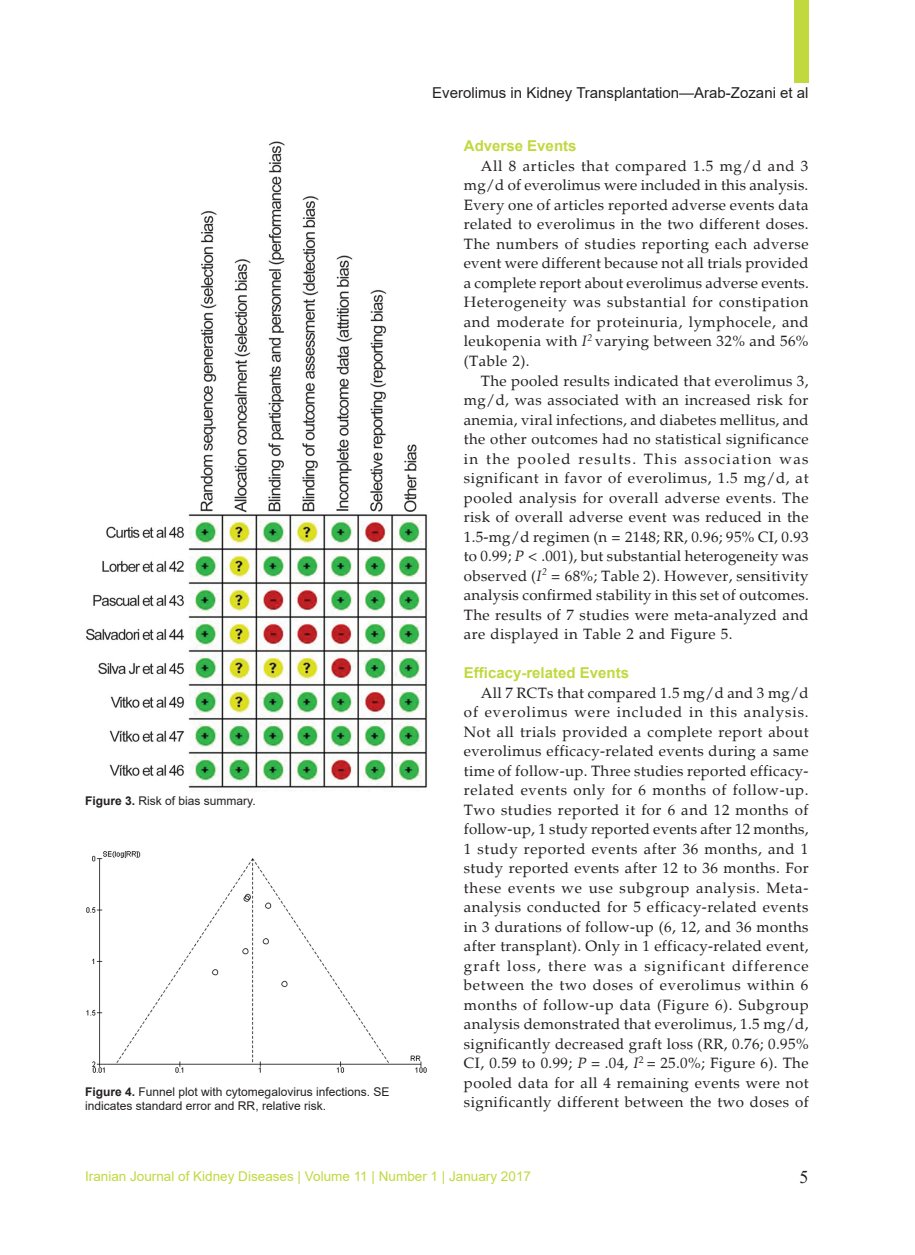
<style>
.page{position:relative;width:915px;height:1255px;background:#fff}
.page>*{position:absolute;margin:0;border:0;box-sizing:border-box;transform-origin:0 0}
.t1{font:18px "Times New Roman";color:#231f20}
.t2{font:15px/19.5px "Palatino";letter-spacing:.025em;color:#231f20;text-align:justify}
.t3{font:15px "Arial";color:#231f20}
.t4{font:700 15px "Arial";color:#c2d83f}
.t5{font:13.5px "Arial";color:#c2d83f}
.t6{font:12px/14.4px "Arial";color:#231f20}
.s1{font-weight:700}
.s2{font-style:italic}
</style>
<div class="page">
<div style="left:793px;top:0;width:15px;height:83px;background:#c2d83f"></div>
<img style="left:86px;top:141px;width:342px;height:651px">
<img style="left:86px;top:851px;width:341px;height:222px">
<p class="t6" style="left:85px;top:793px;width:172px"><span class="s1">Figure 3.</span> Risk of bias summary.</p>
<p class="t6" style="left:85px;top:1084px;width:306px"><span class="s1">Figure 4.</span> Funnel plot with cytomegalovirus infections. SE indicates standard error and RR, relative risk.</p>
<p class="t3" style="left:432px;top:82px;width:377px">Everolimus in Kidney Transplantation—Arab-Zozani et al</p>
<p class="t4" style="left:463px;top:135px;width:114px">Adverse Events</p>
<p class="t2" style="left:463px;top:156px;width:346px;text-indent:17px">All 8 articles that compared 1.5 mg/d and 3 mg/d of everolimus were included in this analysis.<br>Every one of articles reported adverse events data related to everolimus in the two different doses.<br>The numbers of studies reporting each adverse event were different because not all trials provided a complete report about everolimus adverse events.<br>Heterogeneity was substantial for constipation and moderate for proteinuria, lymphocele, and leukopenia with <span class="s2">I</span><sup>2</sup> varying between 32% and 56% (Table 2).</p>
<p class="t2" style="left:463px;top:371px;width:346px;text-indent:17px">The pooled results indicated that everolimus 3, mg/d, was associated with an increased risk for anemia, viral infections, and diabetes mellitus, and the other outcomes had no statistical significance in the pooled results. This association was significant in favor of everolimus, 1.5 mg/d, at pooled analysis for overall adverse events. The risk of overall adverse event was reduced in the 1.5-mg/d regimen (n = 2148; RR, 0.96; 95% CI, 0.93 to 0.99; <span class="s2">P</span> &lt; .001), but substantial heterogeneity was observed (<span class="s2">I</span><sup>2</sup> = 68%; Table 2). However, sensitivity analysis confirmed stability in this set of outcomes.<br>The results of 7 studies were meta-analyzed and are displayed in Table 2 and Figure 5.</p>
<p class="t4" style="left:463px;top:662px;width:167px">Efficacy-related Events</p>
<p class="t2" style="left:463px;top:683px;width:346px;text-indent:17px">All 7 RCTs that compared 1.5 mg/d and 3 mg/d of everolimus were included in this analysis.<br>Not all trials provided a complete report about everolimus efficacy-related events during a same time of follow-up. Three studies reported efficacy&shy;related events only for 6 months of follow-up.<br>Two studies reported it for 6 and 12 months of follow-up, 1 study reported events after 12 months, 1 study reported events after 36 months, and 1 study reported events after 12 to 36 months. For these events we use subgroup analysis. Meta&shy;analysis conducted for 5 efficacy-related events in 3 durations of follow-up (6, 12, and 36 months after transplant). Only in 1 efficacy-related event, graft loss, there was a significant difference between the two doses of everolimus within 6 months of follow-up data (Figure 6). Subgroup analysis demonstrated that everolimus, 1.5 mg/d, significantly decreased graft loss (RR, 0.76; 0.95% CI, 0.59 to 0.99; <span class="s2">P</span> = .04, <span class="s2">I</span><sup>2</sup> = 25.0%; Figure 6). The pooled data for all 4 remaining events were not significantly different between the two doses of</p>
<p class="t5" style="left:85px;top:1166px;width:447px">Iranian Journal of Kidney Diseases | Volume 11 | Number 1 | January 2017</p>
<p class="t1" style="left:799px;top:1164px;width:10px">5</p>
</div>
